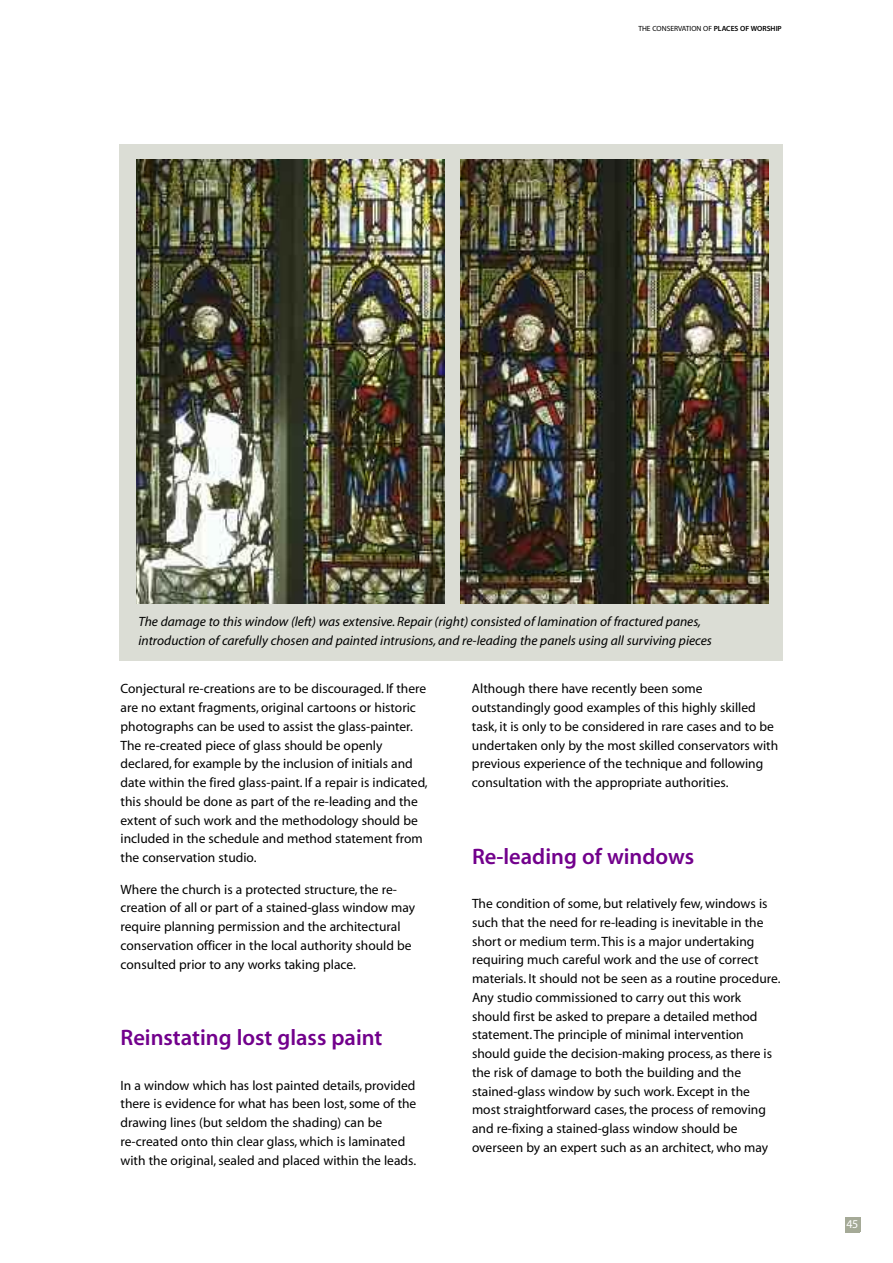
<style>
.page{position:relative;width:893px;height:1263px;background:#fff}
.page>*{position:absolute;margin:0;border:0;box-sizing:border-box;transform-origin:0 0}
.t1{font:22.5px "Myriad MM.565.wt.600.wd";color:#72008c}
.t2{font:13.5px/18.8px "Myriad MM.400.wt.600.wd";color:#000}
.t3{font:13.5px/18.8px "Myriad MM It.400.wt.600.wd";color:#000}
.t4{font:12px "Myriad MM.400.wt.600.wd";color:#fff}
.t5{font:7.5px "Myriad MM.400.wt.600.wd";color:#000}
.s1{font-family:"Myriad MM.565.wt.600.wd"}
</style>
<div class="page">
<div style="left:119px;top:145px;width:663px;height:516px;background:#dbddd5"></div>
<img style="left:136px;top:159px;width:308px;height:445px">
<img style="left:460px;top:159px;width:308px;height:445px">
<div style="left:845px;top:1217px;width:15px;height:15px;background:#a5aa97"></div>
<p class="t5" style="left:638px;top:26px;width:145px">THE CONSERVATION OF <span class="s1">PLACES OF WORSHIP</span></p>
<p class="t3" style="left:138px;top:613px;width:575px">The damage to this window (left) was extensive. Repair (right) consisted of lamination of fractured panes, introduction of carefully chosen and painted intrusions, and re-leading the panels using all surviving pieces</p>
<p class="t2" style="left:121px;top:681px;width:309px">Conjectural re-creations are to be discouraged. If there are no extant fragments, original cartoons or historic photographs can be used to assist the glass-painter.<br>The re-created piece of glass should be openly declared, for example by the inclusion of initials and date within the fired glass-paint. If a repair is indicated, this should be done as part of the re-leading and the extent of such work and the methodology should be included in the schedule and method statement from the conservation studio.</p>
<p class="t2" style="left:121px;top:881px;width:296px">Where the church is a protected structure, the re&shy;creation of all or part of a stained-glass window may require planning permission and the architectural conservation officer in the local authority should be consulted prior to any works taking place.</p>
<h1 class="t1" style="left:121px;top:1029px;width:263px">Reinstating lost glass paint</h1>
<p class="t2" style="left:121px;top:1077px;width:297px">In a window which has lost painted details, provided there is evidence for what has been lost, some of the drawing lines (but seldom the shading) can be re-created onto thin clear glass, which is laminated with the original, sealed and placed within the leads.</p>
<p class="t2" style="left:472px;top:681px;width:308px">Although there have recently been some outstandingly good examples of this highly skilled task, it is only to be considered in rare cases and to be undertaken only by the most skilled conservators with previous experience of the technique and following consultation with the appropriate authorities.</p>
<h1 class="t1" style="left:472px;top:848px;width:224px">Re-leading of windows</h1>
<p class="t2" style="left:472px;top:895px;width:310px">The condition of some, but relatively few, windows is such that the need for re-leading is inevitable in the short or medium term.This is a major undertaking requiring much careful work and the use of correct materials. It should not be seen as a routine procedure.<br>Any studio commissioned to carry out this work should first be asked to prepare a detailed method statement.The principle of minimal intervention should guide the decision-making process, as there is the risk of damage to both the building and the stained-glass window by such work. Except in the most straightforward cases, the process of removing and re-fixing a stained-glass window should be overseen by an expert such as an architect, who may</p>
<p class="t4" style="left:846px;top:1220px;width:13px">45</p>
</div>
